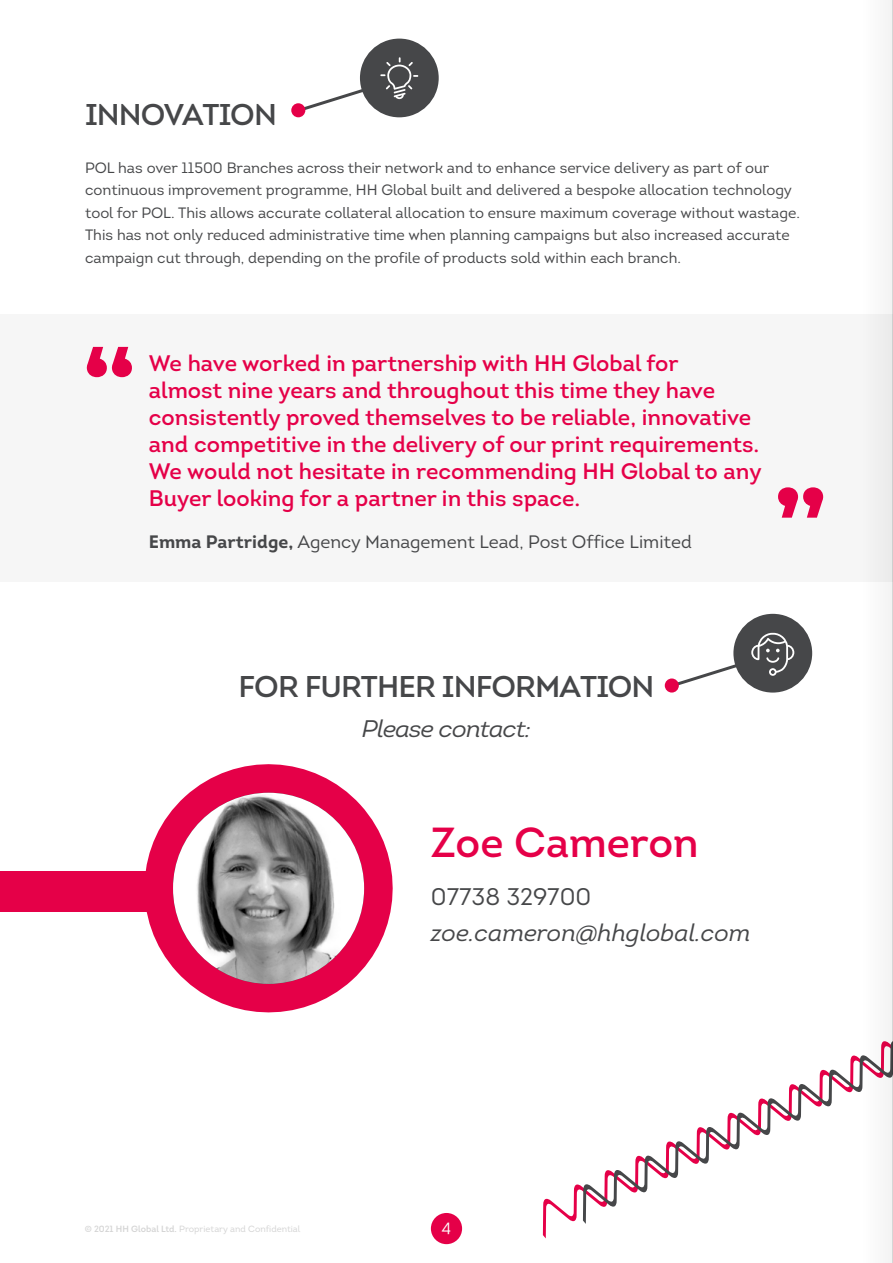
<style>
.page{position:relative;width:893px;height:1263px;background:#fff}
.page>*{position:absolute;margin:0;border:0;box-sizing:border-box;transform-origin:0 0}
.t1{font:600 153px "Intro";color:#e50048}
.t2{font:600 42px "Intro";color:#e50048}
.t3{font:600 30px "Intro";letter-spacing:-.03em;color:#464749}
.t4{font:italic 24px "Intro";color:#464749}
.t5{font:italic 24px "Intro";letter-spacing:-.03em;color:#464749}
.t6{font:24px "Intro";color:#464749}
.t7{font:600 22.5px/27px "Intro";color:#e50048}
.t8{font:18px "Intro";color:#464749}
.t9{font:16.5px "Intro";color:#fff}
.t10{font:15px/22.5px "Intro";color:#464749}
.t11{font:9px "Intro";color:#d3d3d3}
.s1{font-weight:700}
.s2{font-weight:600}
</style>
<div class="page">
<div style="left:0;top:871px;width:351px;height:40px;background:#e50048"></div>
<div style="left:0;top:315px;width:893px;height:267px;background:#f6f6f6"></div>
<svg style="left:131px;top:764px;width:262px;height:249px;fill:#e50048"></svg>
<img style="left:173px;top:793px;width:191px;height:191px;border-radius:96px">
<svg style="left:543px;top:1184px;width:40px;height:54px"></svg>
<svg style="left:583px;top:1055px;width:272px;height:169px"></svg>
<div style="left:360px;top:39px;width:79px;height:78px;background:#464749;border-radius:50%"></div>
<svg style="left:291px;top:57px;width:127px;height:59px"></svg>
<div style="left:733px;top:614px;width:79px;height:78px;background:#464749;border-radius:50%"></div>
<svg style="left:664px;top:633px;width:130px;height:58px"></svg>
<div style="left:431px;top:1213px;width:31px;height:31px;background:#e50048;border-radius:50%"></div>
<div style="left:855px;top:0;width:38px;height:1263px;background:#f8f8f8"></div>
<hr style="left:892px;top:0;width:1px;height:1263px;background:#000">
<h3 class="t3" style="left:85px;top:96px;width:193px">INNOVATION</h3>
<p class="t10" style="left:85px;top:156px;width:716px">POL has over 11500 Branches across their network and to enhance service delivery as part of our continuous improvement programme, HH Global built and delivered a bespoke allocation technology tool for POL. This allows accurate collateral allocation to ensure maximum coverage without wastage.<br>This has not only reduced administrative time when planning campaigns but also increased accurate campaign cut through, depending on the profile of products sold within each branch.</p>
<h1 class="t1" style="left:79px;top:305px;width:63px">‘‘</h1>
<p class="t7" style="left:149px;top:349px;width:614px">We have worked in partnership with HH Global for<br>almost nine years and throughout this time they have consistently proved themselves to be reliable, innovative and competitive in the delivery of our print requirements.<br>We would not hesitate in recommending HH Global to any Buyer looking for a partner in this space.</p>
<p class="t8" style="left:149px;top:531px;width:545px"><span class="s1">Emma Partridge,</span> Agency Management Lead, Post Office Limited</p>
<h1 class="t1" style="left:831px;top:560px;width:63px;rotate:-180deg">‘‘</h1>
<h3 class="t3" style="left:238px;top:667px;width:418px">FOR FURTHER INFORMATION</h3>
<h3 class="t5" style="left:362px;top:714px;width:171px">Please contact:</h3>
<h2 class="t2" style="left:431px;top:816px;width:269px">Zoe Cameron</h2>
<h3 class="t6" style="left:431px;top:882px;width:162px">07738 329700</h3>
<h3 class="t4" style="left:431px;top:917px;width:321px">zoe.cameron@hhglobal.com</h3>
<p class="t11" style="left:85px;top:1223px;width:217px"><span class="s2">© 2021 HH Global Ltd.</span> Proprietary and Confidential</p>
<p class="t9" style="left:442px;top:1218px;width:11px">4</p>
</div>
